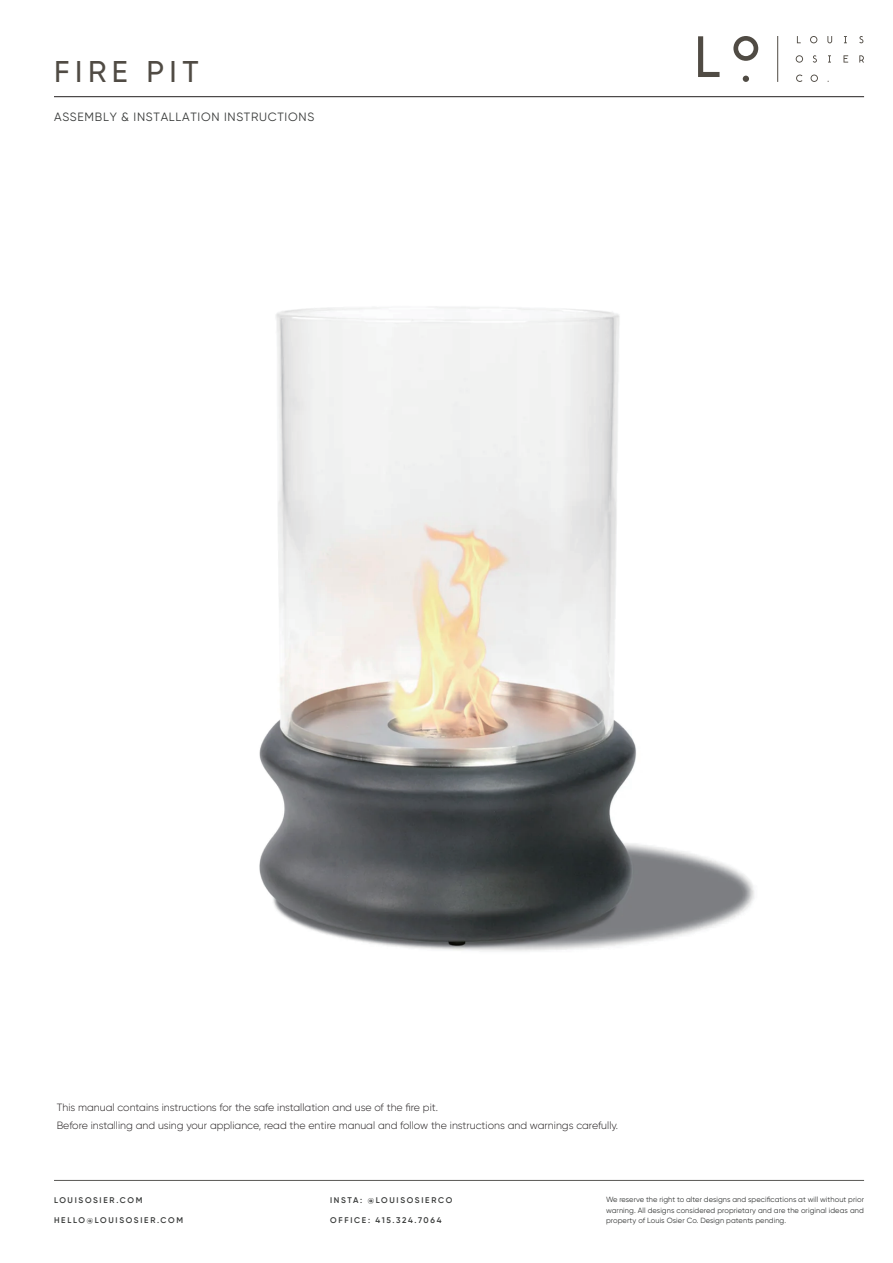
<style>
.page{position:relative;width:893px;height:1263px;background:#fff}
.page>*{position:absolute;margin:0;border:0;box-sizing:border-box;transform-origin:0 0}
.t1{font:500 30px "Gilroy";letter-spacing:.185em;color:#504b44}
.t2{font:12px "Gilroy";letter-spacing:.06em;color:#383a39}
.t3{font:300 10.5px/18px "Gilroy";color:#231f20}
.t4{font:600 8.25px "Gilroy";letter-spacing:.205em;color:#383a39}
.t5{font:7.5px/10.5px "Gilroy";letter-spacing:.01em;color:#383a39;text-align:justify}
.s1{font-weight:700}
</style>
<div class="page">
<svg style="left:810px;top:36px;width:7px;height:7px"></svg>
<svg style="left:827px;top:36px;width:5px;height:7px"></svg>
<svg style="left:859px;top:36px;width:4px;height:7px"></svg>
<svg style="left:796px;top:55px;width:7px;height:8px"></svg>
<svg style="left:813px;top:55px;width:4px;height:8px"></svg>
<svg style="left:828px;top:55px;width:3px;height:8px"></svg>
<svg style="left:843px;top:55px;width:5px;height:8px"></svg>
<svg style="left:859px;top:55px;width:5px;height:8px"></svg>
<svg style="left:796px;top:75px;width:6px;height:7px"></svg>
<svg style="left:810px;top:75px;width:8px;height:7px"></svg>
<hr style="left:777px;top:36px;width:1px;height:46px;background:#504b44">
<svg style="left:698px;top:36px;width:21px;height:41px"></svg>
<svg style="left:733px;top:36px;width:25px;height:25px"></svg>
<svg style="left:743px;top:76px;width:6px;height:6px"></svg>
<hr style="left:54px;top:96px;width:810px;height:1px;background:#231f20">
<hr style="left:54px;top:1180px;width:810px;height:1px;background:#595855">
<img style="left:259px;top:306px;width:496px;height:646px">
<h1 class="t1" style="left:54px;top:53px;width:146px">FIRE PIT</h1>
<h2 class="t2" style="left:54px;top:110px;width:262px">ASSEMBLY &amp; INSTALLATION INSTRUCTIONS</h2>
<h3 class="t3" style="left:57px;top:1098px;width:563px">This manual contains instructions for the safe installation and use of the fire pit.<br>Before installing and using your appliance, read the entire manual and follow the instructions and warnings carefully.</h3>
<p class="t4" style="left:54px;top:1194px;width:90px">LOUISOSIER.COM</p>
<p class="t4" style="left:54px;top:1215px;width:131px">HELLO@LOUISOSIER.COM</p>
<p class="t4" style="left:330px;top:1194px;width:124px">INSTA: <span class="s1">@</span>LOUISOSIERCO</p>
<p class="t4" style="left:330px;top:1215px;width:113px">OFFICE: 415.324.7064</p>
<p class="t5" style="left:606px;top:1194px;width:260px">We reserve the right to alter designs and specifications at will without prior warning. All designs considered proprietary and are the original ideas and property of Louis Osier Co. Design patents pending.</p>
</div>
